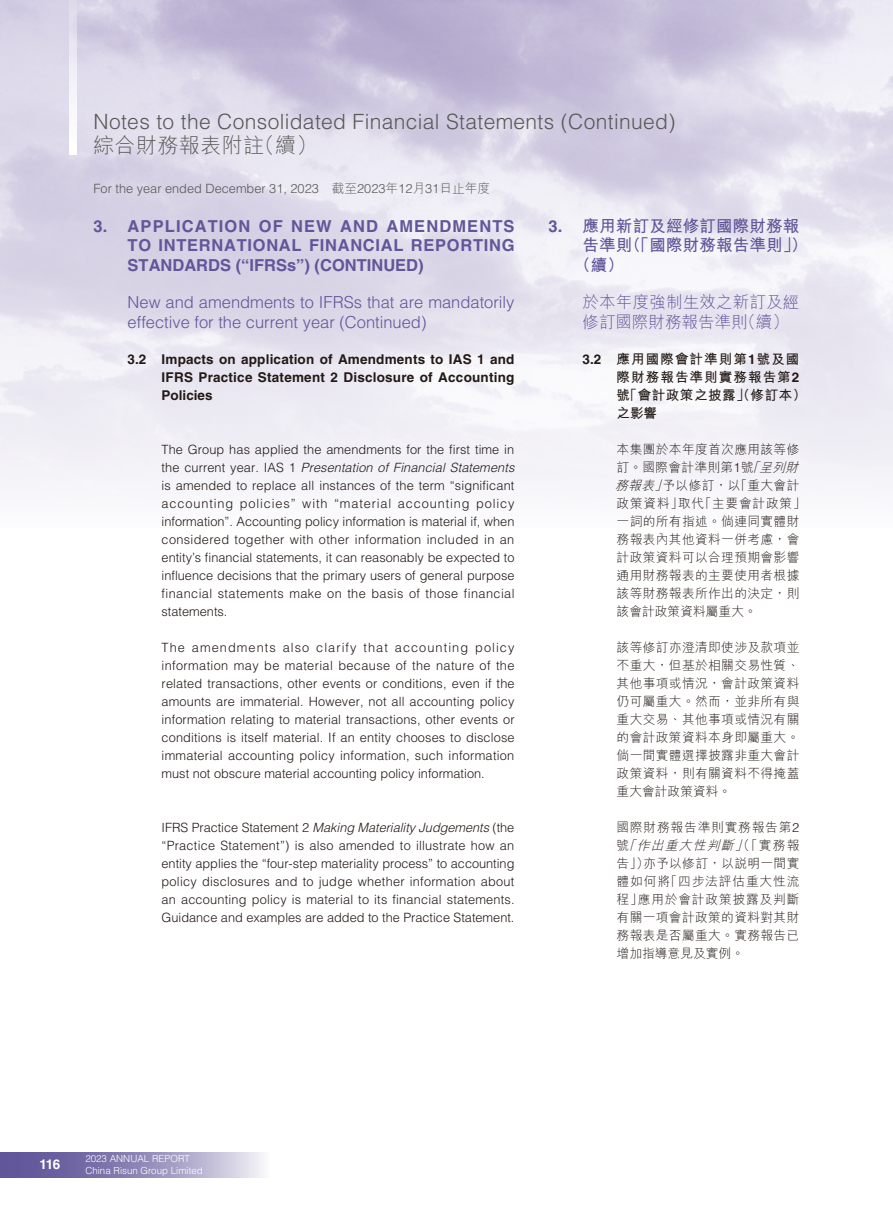
<style>
.page{position:relative;width:893px;height:1212px;background:#fff}
.page>*{position:absolute;margin:0;border:0;box-sizing:border-box;transform-origin:0 0}
.t1{font:300 21px "Helvetica LT Std";letter-spacing:.015em;color:#595857}
.t2{font:300 21px "M Hei HK";letter-spacing:.015em;color:#595857}
.t3{font:700 16.5px/19.5px "Helvetica LT Std";letter-spacing:.02em;color:#615699;text-align:justify}
.t4{font:300 16.5px/19.5px "Helvetica LT Std";color:#615699}
.t5{font:700 16.5px "M Hei HK";letter-spacing:.01em;color:#615699}
.t6{font:300 16.5px/19.5px "M Hei HK";letter-spacing:.01em;color:#615699}
.t7{font:700 13.5px/18px "Helvetica LT Std";letter-spacing:.015em;color:#231916;text-align:justify}
.t8{font:700 13.5px/18px "M Hei HK";letter-spacing:.08em;color:#231916}
.t9{font:700 13.5px "Helvetica LT Std";color:#fff}
.t10{font:300 12.75px/18px "Helvetica LT Std";color:#231916;text-align:justify}
.t11{font:300 12.75px/18px "M Hei HK";letter-spacing:.025em;color:#231916;text-align:justify}
.t12{font:300 12.75px "Helvetica LT Std";color:#595857}
.t13{font:300 9.75px/11.7px "Helvetica LT Std";color:#fff}
.s1{font-family:"M Hei HK"}
.s2{font-style:italic}
.s3{font-family:"Helvetica LT Std"}
</style>
<div class="page">
<svg style="left:0;top:0;width:893px;height:489px"></svg>
<svg style="left:69px;top:0;width:7px;height:155px"></svg>
<svg style="left:0;top:1152px;width:262px;height:26px;background:#948dba"></svg>
<h1 class="t1" style="left:94px;top:108px;width:583px">Notes to the Consolidated Financial Statements (Continued)</h1>
<h1 class="t2" style="left:94px;top:134px;width:226px">綜合財務報表附註（續）</h1>
<p class="t12" style="left:94px;top:181px;width:398px">For the year ended December 31, 2023 <span class="s1">截至</span>2023<span class="s1">年</span>12<span class="s1">月</span>31<span class="s1">日止年度</span></p>
<p class="t3" style="left:128px;top:216px;width:389px;text-indent:-34px">3. APPLICATION OF NEW AND AMENDMENTS TO INTERNATIONAL FINANCIAL REPORTING STANDARDS (“IFRSs”) (CONTINUED)</p>
<p class="t4" style="left:128px;top:292px;width:388px">New and amendments to IFRSs that are mandatorily effective for the current year (Continued)</p>
<p class="t7" style="left:162px;top:350px;width:354px;text-indent:-34px">3.2 Impacts on application of Amendments to IAS 1 and IFRS Practice Statement 2 Disclosure of Accounting Policies</p>
<p class="t10" style="left:162px;top:440px;width:355px">The Group has applied the amendments for the first time in the current year. IAS 1 <span class="s2">Presentation of Financial Statements </span>is amended to replace all instances of the term “significant accounting policies” with “material accounting policy information”. Accounting policy information is material if, when considered together with other information included in an entity’s financial statements, it can reasonably be expected to influence decisions that the primary users of general purpose financial statements make on the basis of those financial statements.</p>
<p class="t10" style="left:162px;top:638px;width:355px">The amendments also clarify that accounting policy information may be material because of the nature of the related transactions, other events or conditions, even if the amounts are immaterial. However, not all accounting policy information relating to material transactions, other events or conditions is itself material. If an entity chooses to disclose immaterial accounting policy information, such information must not obscure material accounting policy information.</p>
<p class="t10" style="left:162px;top:818px;width:355px">IFRS Practice Statement 2 <span class="s2">Making Materiality Judgements</span> (the “Practice Statement”) is also amended to illustrate how an entity applies the “four-step materiality process” to accounting policy disclosures and to judge whether information about an accounting policy is material to its financial statements.<br>Guidance and examples are added to the Practice Statement.</p>
<p class="t5" style="left:549px;top:214px;width:252px"><span class="s3">3.</span> 應用新訂及經修訂國際財務報</p>
<p class="t5" style="left:583px;top:233px;width:227px">告準則（「國際財務報告準則」）</p>
<p class="t5" style="left:574px;top:253px;width:51px">（續）</p>
<p class="t6" style="left:583px;top:292px;width:218px">於本年度強制生效之新訂及經修訂國際財務報告準則（續）</p>
<p class="t8" style="left:617px;top:349px;width:191px;text-indent:-34px"><span class="s3">3.2</span> 應用國際會計準則第<span class="s3">1</span>號及國際財務報告準則實務報告第<span class="s3">2</span>號「會計政策之披露」（修訂本）之影響</p>
<p class="t11" style="left:615px;top:440px;width:192px;text-align:left">本集團於本年度首次應用該等修訂。國際會計準則第<span class="s3">1</span>號<span class="s2">「呈列財務報表」</span>予以修訂，以「重大會計政策資料」取代「主要會計政策」一詞的所有指述。倘連同實體財務報表內其他資料一併考慮，會計政策資料可以合理預期會影響通用財務報表的主要使用者根據該等財務報表所作出的決定，則該會計政策資料屬重大。</p>
<p class="t11" style="left:617px;top:638px;width:184px">該等修訂亦澄清即使涉及款項並不重大，但基於相關交易性質、其他事項或情況，會計政策資料仍可屬重大。然而，並非所有與重大交易、其他事項或情況有關的會計政策資料本身即屬重大。倘一間實體選擇披露非重大會計政策資料，則有關資料不得掩蓋重大會計政策資料。</p>
<p class="t11" style="left:617px;top:818px;width:184px">國際財務報告準則實務報告第<span class="s3">2</span>號<span class="s2">「作出重大性判斷」</span>（「實務報告」）亦予以修訂，以說明一間實體如何將「四步法評估重大性流程」應用於會計政策披露及判斷有關一項會計政策的資料對其財務報表是否屬重大。實務報告已增加指導意見及實例。</p>
<p class="t9" style="left:39px;top:1155px;width:22px">116</p>
<p class="t13" style="left:85px;top:1153px;width:119px">2023 ANNUAL REPORT<br>China Risun Group Limited</p>
</div>
